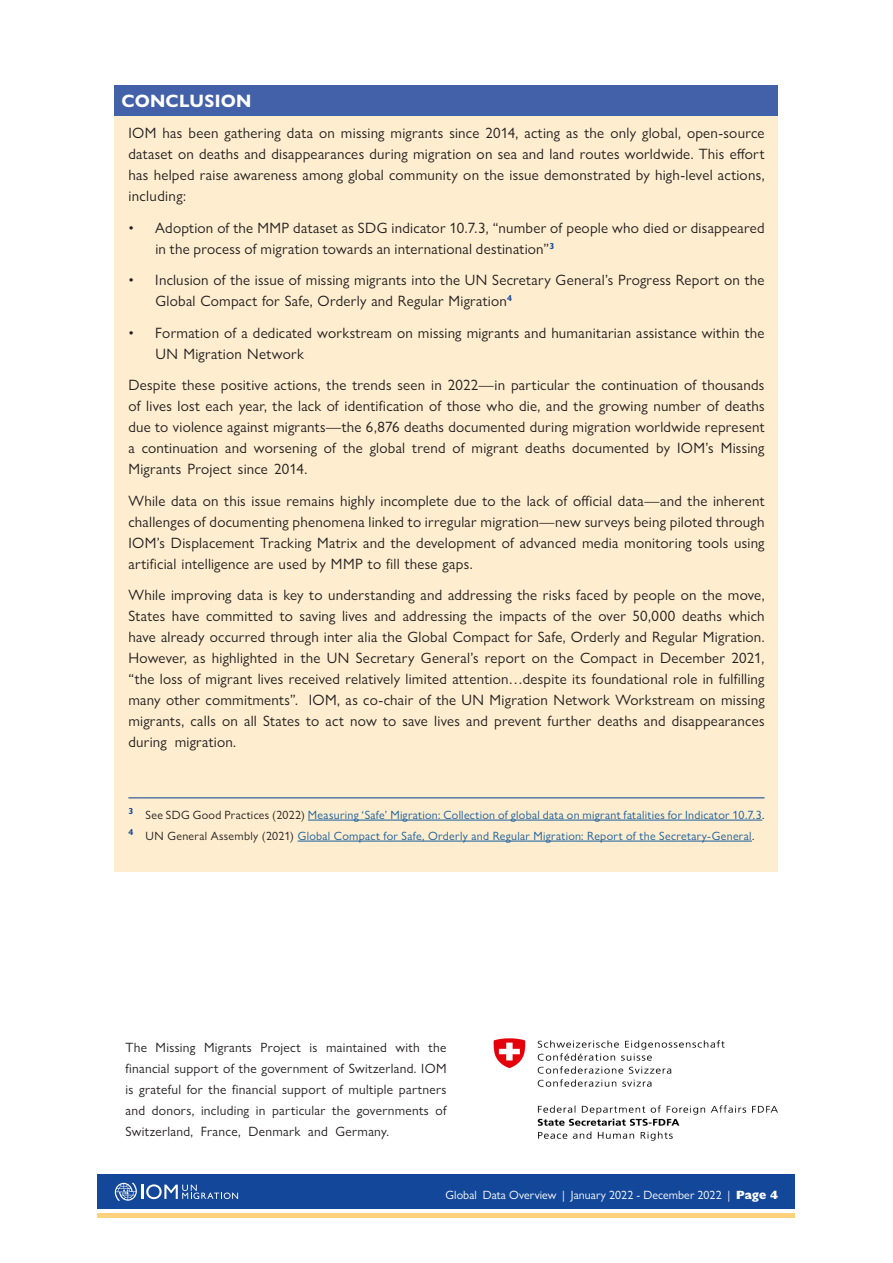
<style>
.page{position:relative;width:893px;height:1263px;background:#fff}
.page>*{position:absolute;margin:0;border:0;box-sizing:border-box;transform-origin:0 0}
.Box_Title{font:700 18px "Gill Sans Nova";letter-spacing:.015em;color:#fff}
.Body{font:15px/21px "Gill Sans Nova";letter-spacing:.015em;color:#231f20;text-align:justify}
.Body-2{font:13.5px/21px "Gill Sans Nova";letter-spacing:.02em;color:#231f20;text-align:justify}
.Footnote{font:12px "Gill Sans Nova";letter-spacing:.025em;color:#175d9e}
.Body-3{font:12px "Gill Sans Nova";letter-spacing:.01em;color:#fff}
.s1{color:#231f20}
.s2{font-weight:800}
</style>
<div class="page">
<div style="left:98px;top:1175px;width:697px;height:34px;background:#134799"></div>
<svg style="left:115px;top:1183px;width:123px;height:18px"></svg>
<hr style="left:98px;top:1213px;width:697px;height:4px;background:#fed17d">
<div style="left:115px;top:85px;width:663px;height:787px;background:#feeecf"></div>
<div style="left:115px;top:85px;width:663px;height:31px;background:#4361a8"></div>
<hr style="left:128px;top:797px;width:637px;height:1px;background:#134799">
<hr style="left:308px;top:820px;width:454px;height:1px;background:#175d9e">
<hr style="left:298px;top:841px;width:454px;height:1px;background:#175d9e">
<img style="left:493px;top:1038px;width:285px;height:103px">
<p class="Box_Title" style="left:121px;top:90px;width:132px">CONCLUSION</p>
<p class="Body" style="left:128px;top:122px;width:638px">IOM has been gathering data on missing migrants since 2014, acting as the only global, open-source dataset on deaths and disappearances during migration on sea and land routes worldwide. This effort has helped raise awareness among global community on the issue demonstrated by high-level actions, including:</p>
<p class="Body" style="left:155px;top:217px;width:611px;text-indent:-27px">• Adoption of the MMP dataset as SDG indicator 10.7.3, “number of people who died or disappeared in the process of migration towards an international destination”<sup>3</sup></p>
<p class="Body" style="left:155px;top:269px;width:611px;text-indent:-27px">• Inclusion of the issue of missing migrants into the UN Secretary General’s Progress Report on the<br>Global Compact for Safe, Orderly and Regular Migration<sup>4</sup></p>
<p class="Body" style="left:155px;top:322px;width:611px;text-indent:-27px">• Formation of a dedicated workstream on missing migrants and humanitarian assistance within the<br>UN Migration Network</p>
<p class="Body" style="left:128px;top:374px;width:638px">Despite these positive actions, the trends seen in 2022—in particular the continuation of thousands of lives lost each year, the lack of identification of those who die, and the growing number of deaths due to violence against migrants—the 6,876 deaths documented during migration worldwide represent a continuation and worsening of the global trend of migrant deaths documented by IOM’s Missing Migrants Project since 2014.</p>
<p class="Body" style="left:128px;top:490px;width:638px">While data on this issue remains highly incomplete due to the lack of official data—and the inherent challenges of documenting phenomena linked to irregular migration—new surveys being piloted through IOM’s Displacement Tracking Matrix and the development of advanced media monitoring tools using artificial intelligence are used by MMP to fill these gaps.</p>
<p class="Body" style="left:128px;top:584px;width:638px">While improving data is key to understanding and addressing the risks faced by people on the move, States have committed to saving lives and addressing the impacts of the over 50,000 deaths which have already occurred through inter alia the Global Compact for Safe, Orderly and Regular Migration.<br>However, as highlighted in the UN Secretary General’s report on the Compact in December 2021, “the loss of migrant lives received relatively limited attention…despite its foundational role in fulfilling many other commitments”. IOM, as co-chair of the UN Migration Network Workstream on missing migrants, calls on all States to act now to save lives and prevent further deaths and disappearances during migration.</p>
<p class="Footnote" style="left:128px;top:807px;width:638px"><sup>3</sup> <span class="s1">See SDG Good Practices (2022)</span> Measuring ‘Safe’ Migration: Collection of global data on migrant fatalities for Indicator 10.7.3<span class="s1">.</span></p>
<p class="Footnote" style="left:128px;top:828px;width:627px"><sup>4</sup> <span class="s1">UN General Assembly (2021)</span> Global Compact for Safe, Orderly and Regular Migration: Report of the Secretary-General<span class="s1">.</span></p>
<p class="Body-2" style="left:125px;top:1036px;width:323px">The Missing Migrants Project is maintained with the financial support of the government of Switzerland. IOM is grateful for the financial support of multiple partners and donors, including in particular the governments of Switzerland, France, Denmark and Germany.</p>
<p class="Body-3" style="left:445px;top:1187px;width:334px">Global Data Overview | January 2022 - December 2022 | <span class="s2">Page 4</span></p>
</div>
